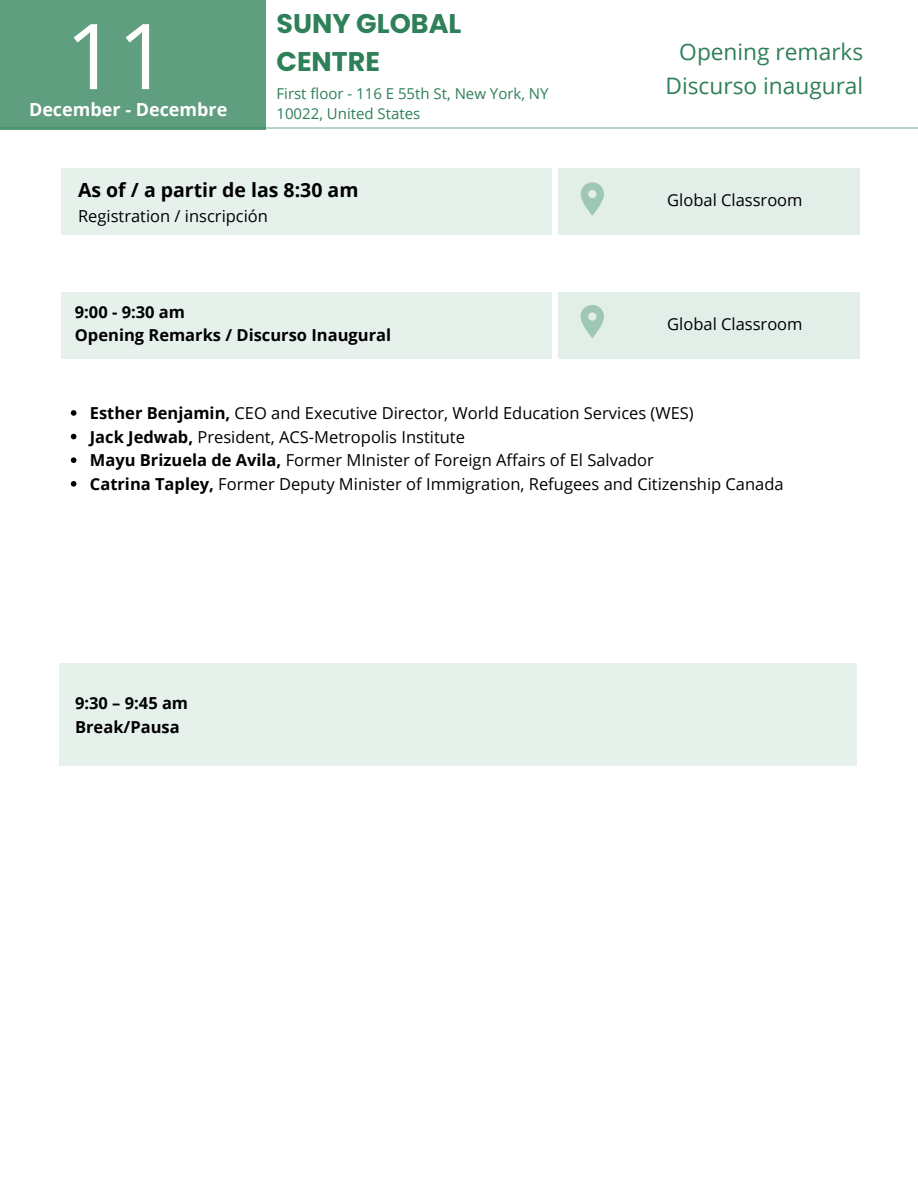
<style>
.page{position:relative;width:918px;height:1188px;background:#fff}
.page>*{position:absolute;margin:0;border:0;box-sizing:border-box;transform-origin:0 0}
.t1{font:91.05px "Open Sans";color:#fff}
.t2{font:700 27px/37.2px "Poppins";color:#2e8058}
.t3{font:22.8px "Open Sans";color:#2e8058}
.t4{font:700 19.5px "Open Sans";color:#000}
.t5{font:700 18px "Open Sans";color:#fefefe}
.t6{font:16.5px "Open Sans";color:#000}
.t7{font:700 16.5px "Open Sans";color:#000}
.t8{font:15px/20.2px "Open Sans";color:#2e8058}
.s1{font-weight:700}
</style>
<div class="page">
<svg style="left:266px;top:127px;width:652px;height:2px"></svg>
<svg style="left:71px;top:410px;width:5px;height:6px"></svg>
<svg style="left:71px;top:434px;width:5px;height:5px"></svg>
<svg style="left:71px;top:457px;width:5px;height:6px"></svg>
<svg style="left:71px;top:481px;width:5px;height:6px"></svg>
<div style="left:558px;top:169px;width:301px;height:66px;background:#e2eee8"></div>
<div style="left:62px;top:169px;width:490px;height:66px;background:#e7f1ec"></div>
<svg style="left:581px;top:182px;width:23px;height:34px"></svg>
<div style="left:558px;top:293px;width:301px;height:66px;background:#e2eee8"></div>
<div style="left:62px;top:293px;width:490px;height:66px;background:#e7f1ec"></div>
<svg style="left:581px;top:305px;width:23px;height:33px"></svg>
<div style="left:59px;top:664px;width:797px;height:102px;background:#e7f1ec"></div>
<div style="left:0;top:0;width:266px;height:129px;background:#609e80"></div>
<p class="t1" style="left:65px;top:-8px;width:106px">11</p>
<p class="t5" style="left:29px;top:97px;width:200px">December - Decembre</p>
<p class="t2" style="left:276px;top:5px;width:187px">SUNY GLOBAL<br>CENTRE</p>
<p class="t8" style="left:276px;top:83px;width:274px">First floor - 116 E 55th St, New York, NY<br>10022, United States</p>
<p class="t4" style="left:78px;top:176px;width:282px">As of / a partir de las 8:30 am</p>
<p class="t6" style="left:78px;top:204px;width:192px">Registration / inscripción</p>
<p class="t7" style="left:75px;top:300px;width:112px">9:00 - 9:30 am</p>
<p class="t7" style="left:75px;top:324px;width:318px">Opening Remarks / Discurso Inaugural</p>
<p class="t3" style="left:679px;top:35px;width:186px">Opening remarks</p>
<p class="t3" style="left:666px;top:69px;width:199px">Discurso inaugural</p>
<p class="t6" style="left:667px;top:188px;width:137px">Global Classroom</p>
<p class="t6" style="left:667px;top:313px;width:137px">Global Classroom</p>
<p class="t6" style="left:90px;top:402px;width:605px"><span class="s1">Esther Benjamin,</span> CEO and Executive Director, World Education Services (WES)</p>
<p class="t6" style="left:90px;top:425px;width:377px"><span class="s1">Jack Jedwab,</span> President, ACS-Metropolis Institute</p>
<p class="t6" style="left:90px;top:449px;width:566px"><span class="s1">Mayu Brizuela de Avila,</span> Former MInister of Foreign Affairs of El Salvador</p>
<p class="t6" style="left:90px;top:472px;width:695px"><span class="s1">Catrina Tapley,</span> Former Deputy Minister of Immigration, Refugees and Citizenship Canada</p>
<p class="t7" style="left:75px;top:691px;width:115px">9:30 – 9:45 am</p>
<p class="t7" style="left:75px;top:715px;width:106px">Break/Pausa</p>
</div>
